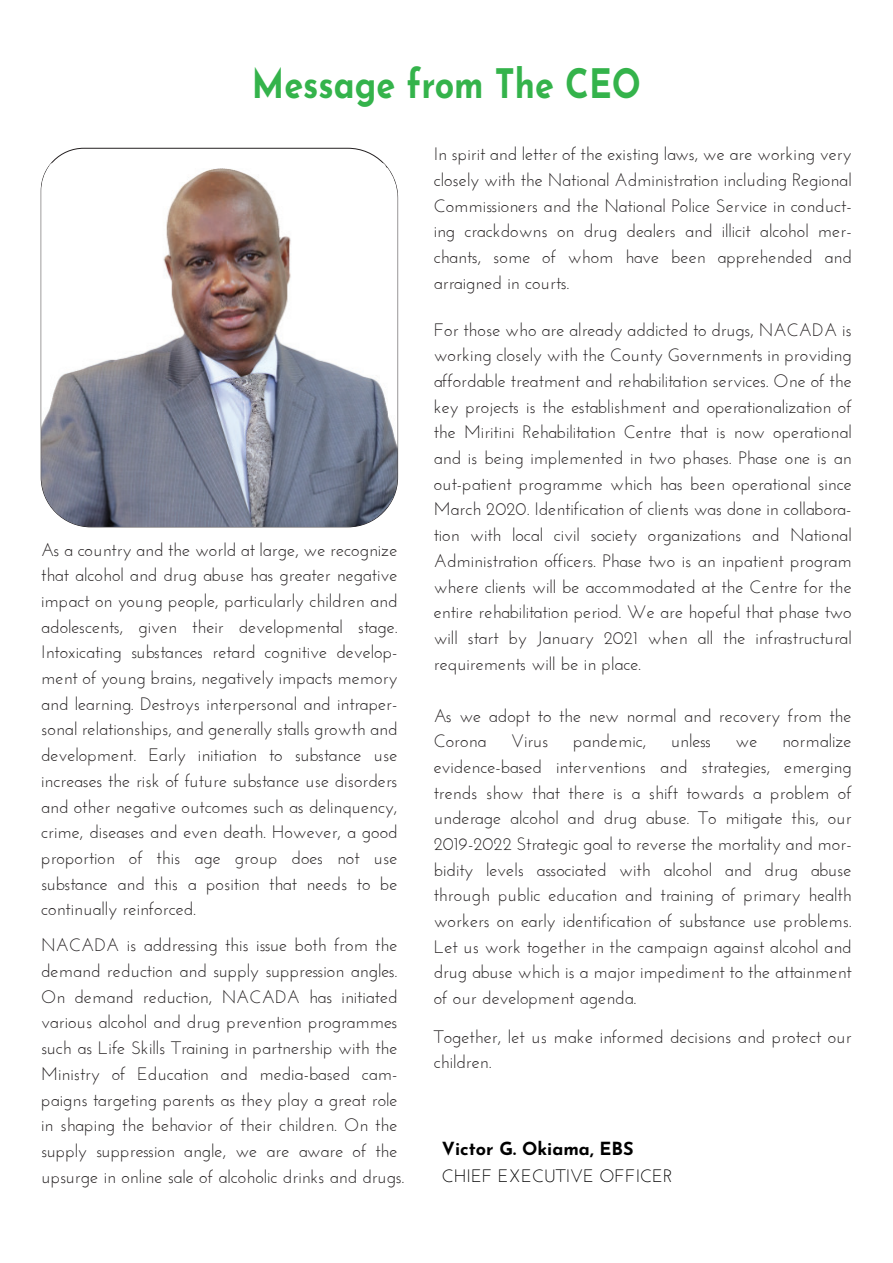
<style>
.page{position:relative;width:893px;height:1263px;background:#fff}
.page>*{position:absolute;margin:0;border:0;box-sizing:border-box;transform-origin:0 0}
.t1{font:700 40.5px "Josefin Sans";color:#34b34b;scale:.84 1}
.t2{font:18px/25.7px "Josefin Sans";color:#231f20;text-align:justify}
.t3{font:18px "Josefin Sans";color:#000}
.t4{font:700 18px "Josefin Sans";color:#000}
</style>
<div class="page">
<svg style="left:41px;top:166px;width:357px;height:361px"></svg>
<svg style="left:49px;top:163px;width:337px;height:5px"></svg>
<h1 class="t1" style="left:252px;top:54px;width:465px">Message from The CEO</h1>
<p class="t2" style="left:41px;top:536px;width:358px">As a country and the world at large, we recognize that alcohol and drug abuse has greater negative impact on young people, particularly children and adolescents, given their developmental stage.<br>Intoxicating substances retard cognitive develop&shy;ment of young brains, negatively impacts memory and learning. Destroys interpersonal and intraper&shy;sonal relationships, and generally stalls growth and development. Early initiation to substance use increases the risk of future substance use disorders and other negative outcomes such as delinquency, crime, diseases and even death. However, a good proportion of this age group does not use substance and this a position that needs to be continually reinforced.</p>
<p class="t2" style="left:41px;top:932px;width:365px;text-align:left">NACADA is addressing this issue both from the demand reduction and supply suppression angles.<br>On demand reduction, NACADA has initiated various alcohol and drug prevention programmes such as Life Skills Training in partnership with the Ministry of Education and media-based cam&shy;paigns targeting parents as they play a great role in shaping the behavior of their children. On the supply suppression angle, we are aware of the upsurge in online sale of alcoholic drinks and drugs.</p>
<p class="t2" style="left:434px;top:141px;width:420px">In spirit and letter of the existing laws, we are working very closely with the National Administration including Regional Commissioners and the National Police Service in conduct&shy;ing crackdowns on drug dealers and illicit alcohol mer&shy;chants, some of whom have been apprehended and arraigned in courts.</p>
<p class="t2" style="left:434px;top:316px;width:420px">For those who are already addicted to drugs, NACADA is working closely with the County Governments in providing affordable treatment and rehabilitation services. One of the key projects is the establishment and operationalization of the Miritini Rehabilitation Centre that is now operational and is being implemented in two phases. Phase one is an out-patient programme which has been operational since March 2020. Identification of clients was done in collabora&shy;tion with local civil society organizations and National Administration officers. Phase two is an inpatient program where clients will be accommodated at the Centre for the entire rehabilitation period. We are hopeful that phase two will start by January 2021 when all the infrastructural requirements will be in place.</p>
<p class="t2" style="left:434px;top:702px;width:419px">As we adopt to the new normal and recovery from the<br>Corona</p>
<p class="t2" style="left:434px;top:728px;width:420px;text-indent:348px">normalize evidence-based interventions and strategies, emerging trends show that there is a shift towards a problem of underage alcohol and drug abuse. To mitigate this, our 2019-2022 Strategic goal to reverse the mortality and mor&shy;bidity levels associated with alcohol and drug abuse through public education and training of primary health workers on early identification of substance use problems.<br>Let us work together in the campaign against alcohol and drug abuse which is a major impediment to the attainment of our development agenda.</p>
<p class="t2" style="left:434px;top:1023px;width:419px">Together, let us make informed decisions and protect our children.</p>
<p class="t2" style="left:511px;top:728px;width:39px">Virus</p>
<p class="t2" style="left:573px;top:728px;width:75px">pandemic,</p>
<p class="t2" style="left:671px;top:728px;width:42px">unless</p>
<p class="t2" style="left:735px;top:728px;width:24px">we</p>
<p class="t4" style="left:442px;top:1135px;width:193px">Victor G. Okiama, EBS</p>
<p class="t3" style="left:442px;top:1165px;width:232px">CHIEF EXECUTIVE OFFICER</p>
</div>
